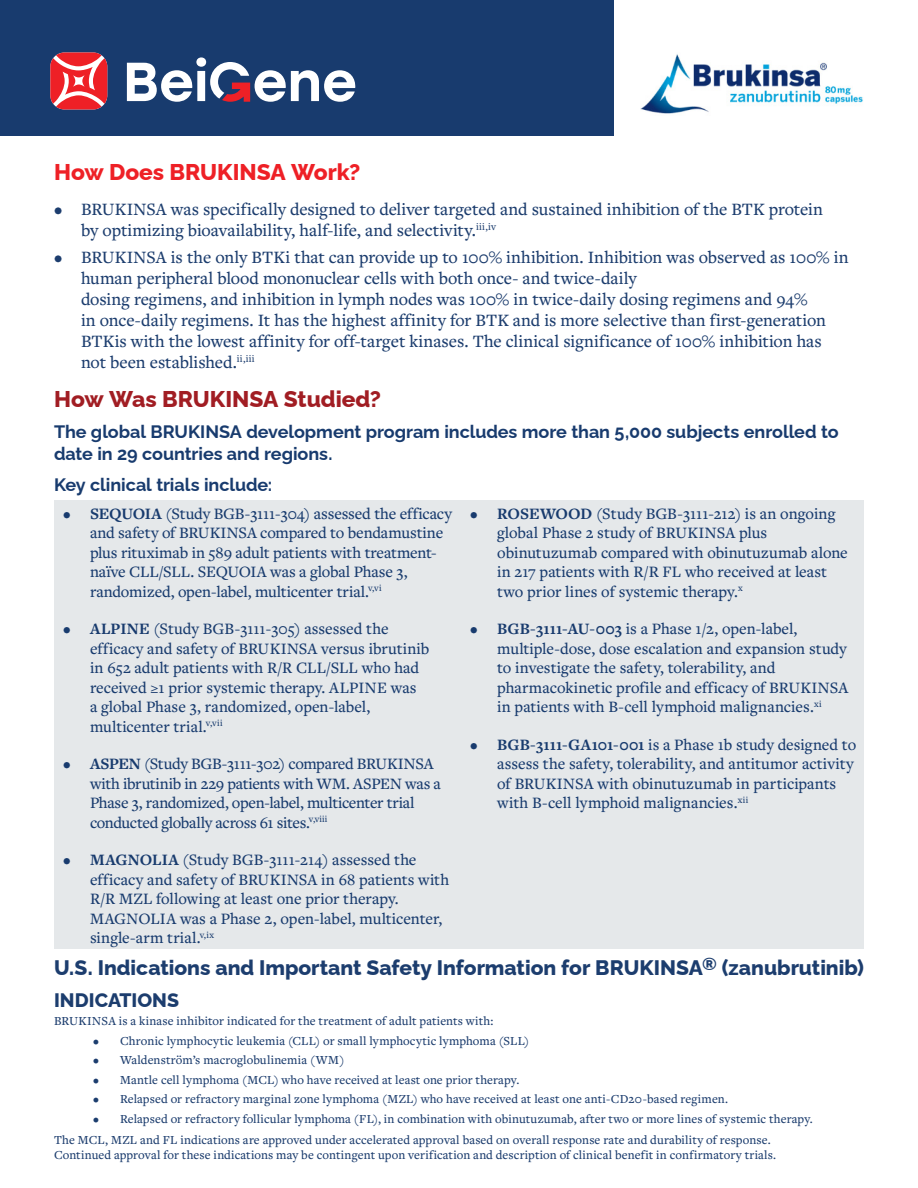
<style>
.page{position:relative;width:918px;height:1188px;background:#fff}
.page>*{position:absolute;margin:0;border:0;box-sizing:border-box;transform-origin:0 0}
.t1{font:800 22.8px "Raleway";color:#a11d23}
.t2{font:800 22.8px "Raleway";color:#ee2026}
.t3{font:800 21px "Raleway";color:#1c3d6e}
.t4{font:800 19.5px "Raleway";letter-spacing:.005em;color:#1c3d6e}
.t5{font:500 18px/21px "Freight Text Pro";letter-spacing:-.005em;color:#1c3d6e}
.t6{font:700 18px/21.6px "Raleway";letter-spacing:-.005em;color:#183b6e}
.t7{font:500 16.5px/19.5px "Freight Text Pro";letter-spacing:-.005em;color:#183b6e}
.t8{font:500 12.75px/15px "Freight Text Pro";letter-spacing:.01em;color:#1c3d6e}
.s1{color:#163d6f}
.s2{font-weight:700}
</style>
<div class="page">
<div style="left:54px;top:500px;width:810px;height:448px;background:#e5e8ea"></div>
<div style="left:0;top:0;width:614px;height:135px;background:#183b6e"></div>
<svg style="left:50px;top:53px;width:57px;height:56px;background:#e8555b"></svg>
<svg style="left:127px;top:57px;width:229px;height:45px"></svg>
<img style="left:641px;top:54px;width:222px;height:60px">
<p class="t2" style="left:54px;top:154px;width:308px">How Does BRUKINSA Work?</p>
<p class="t5" style="left:81px;top:198px;width:744px;text-indent:-27px">• BRUKINSA was specifically designed to deliver targeted and sustained inhibition of the BTK protein by optimizing bioavailability, half-life, and selectivity.<sup>iii,iv</sup></p>
<p class="t5" style="left:81px;top:246px;width:769px;text-indent:-27px">• BRUKINSA is the only BTKi that can provide up to 100% inhibition. Inhibition was observed as 100% in human peripheral blood mononuclear cells with both once- and twice-daily<br>dosing regimens, and inhibition in lymph nodes was 100% in twice-daily dosing regimens and 94%<br>in once-daily regimens. It has the highest affinity for BTK and is more selective than first-generation BTKis with the lowest affinity for off-target kinases. The clinical significance of 100% inhibition has not been established.<sup>ii,iii</sup></p>
<p class="t1" style="left:54px;top:381px;width:328px">How Was BRUKINSA Studied?</p>
<p class="t6" style="left:54px;top:419px;width:786px">The global BRUKINSA development program includes more than 5,000 subjects enrolled to date in 29 countries and regions<span class="s1">.</span></p>
<p class="t6" style="left:54px;top:472px;width:220px">Key clinical trials include:</p>
<p class="t7" style="left:90px;top:503px;width:364px;text-indent:-27px"><span class="s2">• SEQUOIA</span> (Study BGB-3111-304) assessed the efficacy and safety of BRUKINSA compared to bendamustine plus rituximab in 589 adult patients with treatment&shy;naïve CLL/SLL. SEQUOIA was a global Phase 3, randomized, open-label, multicenter trial.<sup>v,vi</sup></p>
<p class="t7" style="left:90px;top:618px;width:341px;text-indent:-27px"><span class="s2">• ALPINE</span> (Study BGB-3111-305) assessed the efficacy and safety of BRUKINSA versus ibrutinib in 652 adult patients with R/R CLL/SLL who had received ≥1 prior systemic therapy. ALPINE was<br>a global Phase 3, randomized, open-label, multicenter trial.<sup>v,vii</sup></p>
<p class="t7" style="left:90px;top:753px;width:352px;text-indent:-27px"><span class="s2">• ASPEN</span> (Study BGB-3111-302) compared BRUKINSA with ibrutinib in 229 patients with WM. ASPEN was a Phase 3, randomized, open-label, multicenter trial conducted globally across 61 sites.<sup>v,viii</sup></p>
<p class="t7" style="left:90px;top:849px;width:361px;text-indent:-27px"><span class="s2">• MAGNOLIA</span> (Study BGB-3111-214) assessed the efficacy and safety of BRUKINSA in 68 patients with R/R MZL following at least one prior therapy.<br>MAGNOLIA was a Phase 2, open-label, multicenter, single-arm trial.<sup>v,ix</sup></p>
<p class="t7" style="left:497px;top:503px;width:352px;text-indent:-27px"><span class="s2">• ROSEWOOD</span> (Study BGB-3111-212) is an ongoing global Phase 2 study of BRUKINSA plus obinutuzumab compared with obinutuzumab alone in 217 patients with R/R FL who received at least two prior lines of systemic therapy.<sup>x</sup></p>
<p class="t7" style="left:497px;top:618px;width:353px;text-indent:-27px"><span class="s2">• BGB-3111-AU-003</span> is a Phase 1/2, open-label, multiple-dose, dose escalation and expansion study to investigate the safety, tolerability, and pharmacokinetic profile and efficacy of BRUKINSA in patients with B-cell lymphoid malignancies.<sup>xi</sup></p>
<p class="t7" style="left:497px;top:734px;width:360px;text-indent:-27px"><span class="s2">• BGB-3111-GA101-001</span> is a Phase 1b study designed to assess the safety, tolerability, and antitumor activity of BRUKINSA with obinutuzumab in participants with B-cell lymphoid malignancies.<sup>xii</sup></p>
<p class="t3" style="left:54px;top:951px;width:811px">U.S. Indications and Important Safety Information for BRUKINSA<sup>®</sup> (zanubrutinib)</p>
<p class="t4" style="left:54px;top:985px;width:127px">INDICATIONS</p>
<p class="t8" style="left:54px;top:1013px;width:441px">BRUKINSA is a kinase inhibitor indicated for the treatment of adult patients with:</p>
<p class="t8" style="left:93px;top:1033px;width:438px">• Chronic lymphocytic leukemia (CLL) or small lymphocytic lymphoma (SLL)</p>
<p class="t8" style="left:93px;top:1052px;width:253px">• Waldenström’s macroglobulinemia (WM)</p>
<p class="t8" style="left:93px;top:1072px;width:428px">• Mantle cell lymphoma (MCL) who have received at least one prior therapy.</p>
<p class="t8" style="left:93px;top:1091px;width:637px">• Relapsed or refractory marginal zone lymphoma (MZL) who have received at least one anti-CD20-based regimen.</p>
<p class="t8" style="left:93px;top:1111px;width:721px">• Relapsed or refractory follicular lymphoma (FL), in combination with obinutuzumab, after two or more lines of systemic therapy.</p>
<p class="t8" style="left:54px;top:1132px;width:724px">The MCL, MZL and FL indications are approved under accelerated approval based on overall response rate and durability of response.<br>Continued approval for these indications may be contingent upon verification and description of clinical benefit in confirmatory trials.</p>
</div>
